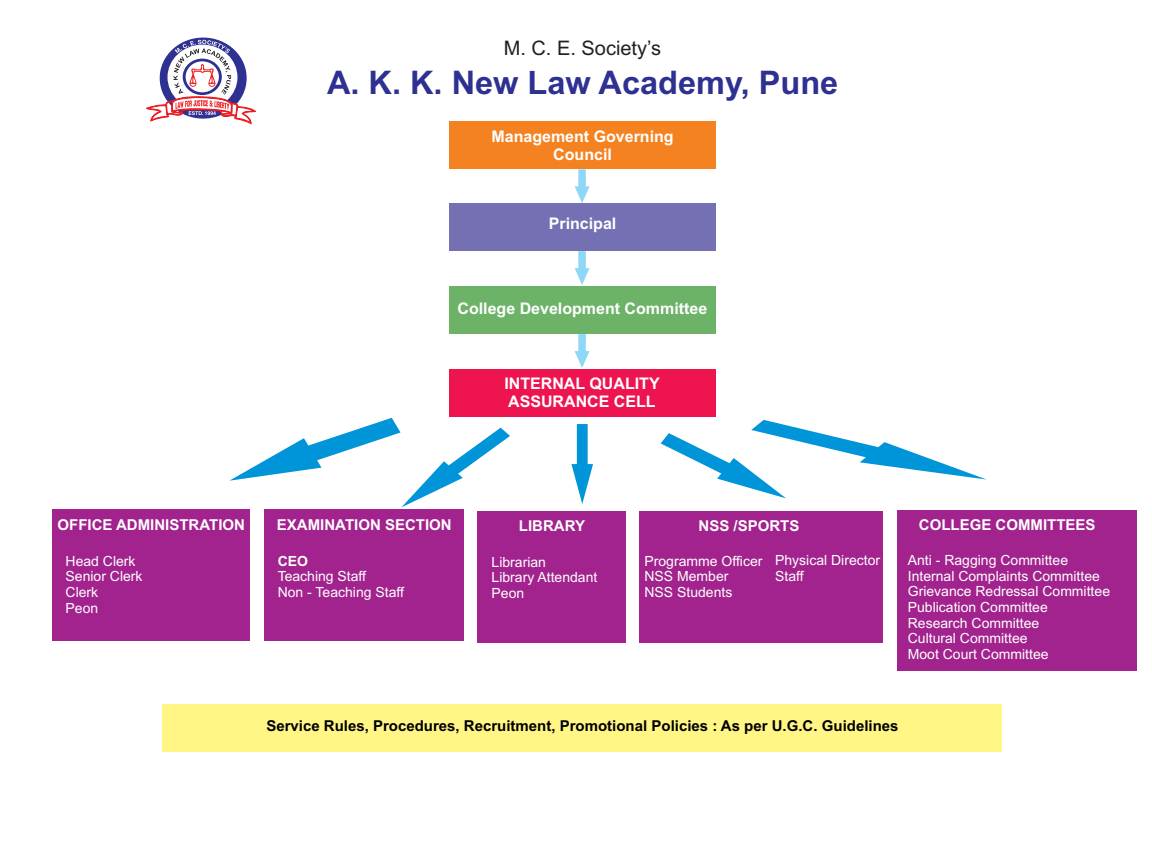
<style>
.page{position:relative;width:1152px;height:864px;background:#fff}
.page>*{position:absolute;margin:0;border:0;box-sizing:border-box;transform-origin:0 0}
.t1{font:700 32.5px "Arial";color:#2e3092}
.t2{font:20px "Arial";color:#231f20}
.t3{font:700 16px/17.9px "Arial";color:#fff;text-align:center}
.t4{font:700 15px "Arial";color:#000}
.t5{font:700 15px "Arial";color:#fff}
.t6{font:14px/15.6px "Arial";color:#fff}
.t7{font:700 14px "Arial";color:#fff}
</style>
<div class="page">
<svg style="left:146px;top:40px;width:110px;height:84px"></svg>
<div style="left:449px;top:122px;width:266px;height:47px;background:#f58220"></div>
<div style="left:449px;top:203px;width:266px;height:48px;background:#756fb3"></div>
<div style="left:449px;top:286px;width:266px;height:47px;background:#6cb368"></div>
<div style="left:449px;top:369px;width:266px;height:47px;background:#ed1450"></div>
<div style="left:52px;top:510px;width:198px;height:131px;background:#a2238e"></div>
<div style="left:264px;top:510px;width:200px;height:131px;background:#a2238e"></div>
<div style="left:478px;top:511px;width:148px;height:131px;background:#a2238e"></div>
<div style="left:639px;top:511px;width:244px;height:131px;background:#a2238e"></div>
<div style="left:898px;top:510px;width:239px;height:160px;background:#a2238e"></div>
<svg style="left:575px;top:169px;width:15px;height:34px"></svg>
<svg style="left:575px;top:251px;width:15px;height:34px"></svg>
<svg style="left:229px;top:418px;width:281px;height:89px"></svg>
<svg style="left:571px;top:424px;width:22px;height:80px"></svg>
<svg style="left:575px;top:334px;width:15px;height:34px"></svg>
<svg style="left:661px;top:420px;width:326px;height:78px"></svg>
<div style="left:163px;top:704px;width:839px;height:47px;background:#fff685"></div>
<h2 class="t2" style="left:504px;top:40px;width:159px">M. C. E. Society’s</h2>
<h1 class="t1" style="left:327px;top:70px;width:513px">A. K. K. New Law Academy, Pune</h1>
<p class="t3" style="left:491px;top:129px;width:184px">Management Governing<br>Council</p>
<p class="t3" style="left:549px;top:216px;width:69px">Principal</p>
<p class="t3" style="left:457px;top:301px;width:251px">College Development Committee</p>
<p class="t3" style="left:504px;top:376px;width:157px;text-align:left">INTERNAL QUALITY<br>ASSURANCE CELL</p>
<p class="t5" style="left:58px;top:519px;width:189px">OFFICE ADMINISTRATION</p>
<p class="t6" style="left:66px;top:554px;width:79px">Head Clerk<br>Senior Clerk<br>Clerk<br>Peon</p>
<p class="t5" style="left:277px;top:519px;width:176px">EXAMINATION SECTION</p>
<p class="t7" style="left:278px;top:556px;width:32px">CEO</p>
<p class="t6" style="left:278px;top:570px;width:128px">Teaching Staff<br>Non - Teaching Staff</p>
<p class="t5" style="left:519px;top:520px;width:68px">LIBRARY</p>
<p class="t6" style="left:492px;top:555px;width:107px">Librarian<br>Library Attendant<br>Peon</p>
<p class="t5" style="left:699px;top:520px;width:102px">NSS /SPORTS</p>
<p class="t6" style="left:775px;top:554px;width:107px">Physical Director<br>Staff</p>
<p class="t6" style="left:645px;top:554px;width:119px">Programme Officer<br>NSS Member<br>NSS Students</p>
<p class="t5" style="left:919px;top:519px;width:178px">COLLEGE COMMITTEES</p>
<p class="t6" style="left:908px;top:554px;width:204px">Anti - Ragging Committee<br>Internal Complaints Committee<br>Grievance Redressal Committee<br>Publication Committee<br>Research Committee<br>Cultural Committee<br>Moot Court Committee</p>
<p class="t4" style="left:266px;top:720px;width:634px">Service Rules, Procedures, Recruitment, Promotional Policies : As per U.G.C. Guidelines</p>
</div>
